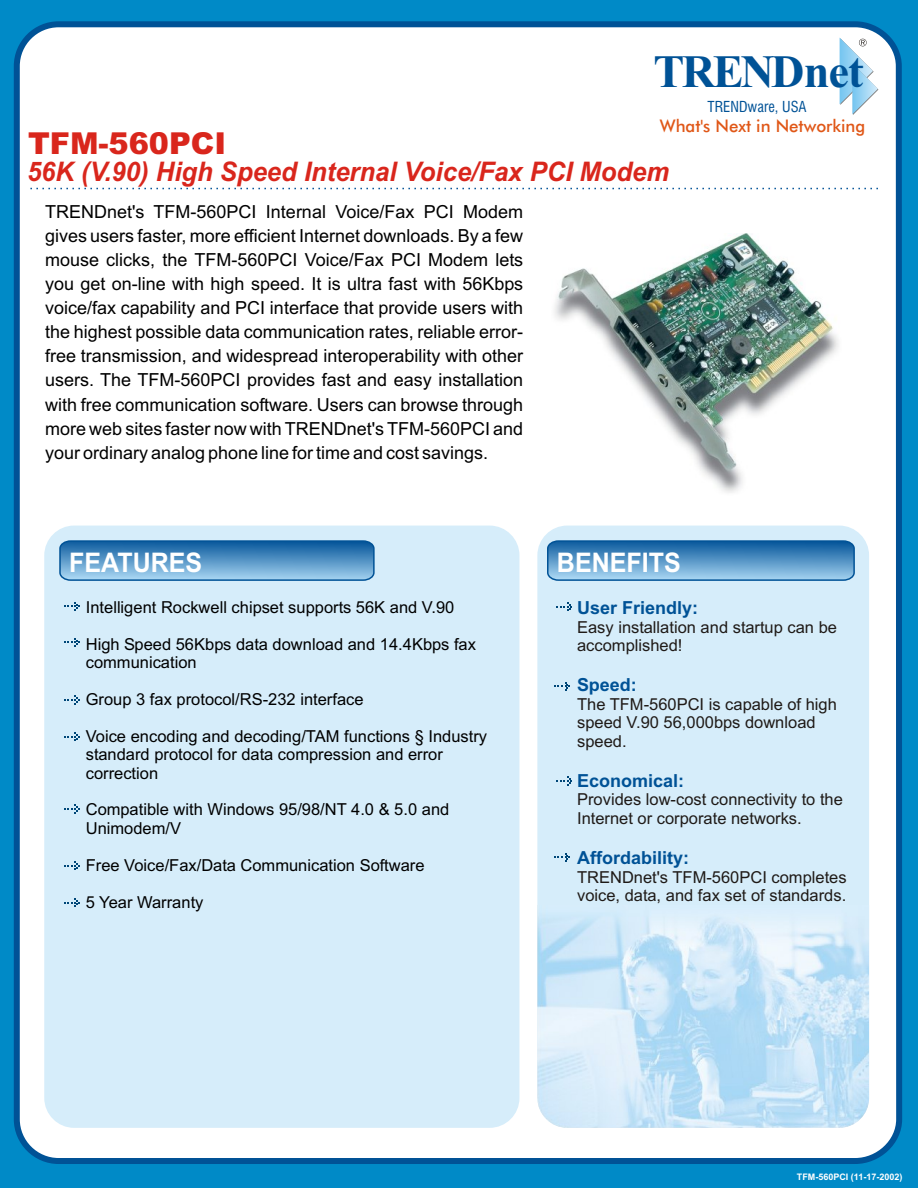
<style>
.page{position:relative;width:918px;height:1188px;background:#008ac7}
.page>*{position:absolute;margin:0;border:0;box-sizing:border-box;transform-origin:0 0}
.t1{font:700 46.35px "Times New Roman";letter-spacing:-.05em;color:#005296}
.t2{font:900 30.3px "Arial";color:#d9261c}
.t3{font:italic 700 27px "Arial";color:#d9261c;scale:.95 1}
.t4{font:700 27px "Arial";color:#fff;scale:.93 1}
.t5{font:18px/24.2px "Arial";color:#000;text-align:justify}
.t6{font:700 18px "Arial";color:#005296}
.t7{font:17.4px "Futura Md BT";color:#e05717}
.t8{font:16.5px/18.5px "Arial";color:#000}
.t9{font:16.5px/18.5px "Arial";color:#1f1a17}
.t10{font:700 14.7px "Swis 721 Cn BT";color:#005296}
.t11{font:700 9px "Arial";color:#fff}
</style>
<div class="page">
<div style="left:14px;top:21px;width:888px;height:1143px;background:#fff;border:6px solid #005296;border-radius:42px"></div>
<div style="left:537px;top:526px;width:332px;height:602px;background:#d6edfa;border-radius:30px"></div>
<img style="left:537px;top:917px;width:332px;height:211px">
<div style="left:44px;top:526px;width:475px;height:602px;background:#d6edfa;border-radius:30px"></div>
<svg style="left:64px;top:602px;width:16px;height:9px"></svg>
<svg style="left:547px;top:540px;width:308px;height:41px;background:#5392c4"></svg>
<svg style="left:59px;top:540px;width:316px;height:41px;background:#5392c4"></svg>
<svg style="left:554px;top:682px;width:16px;height:9px"></svg>
<svg style="left:30px;top:188px;width:848px;height:1px"></svg>
<svg style="left:64px;top:638px;width:16px;height:9px"></svg>
<svg style="left:64px;top:695px;width:16px;height:9px"></svg>
<svg style="left:64px;top:732px;width:16px;height:9px"></svg>
<svg style="left:64px;top:804px;width:16px;height:9px"></svg>
<svg style="left:64px;top:861px;width:16px;height:9px"></svg>
<svg style="left:64px;top:898px;width:16px;height:9px"></svg>
<svg style="left:556px;top:602px;width:16px;height:9px"></svg>
<svg style="left:556px;top:777px;width:16px;height:9px"></svg>
<svg style="left:554px;top:853px;width:16px;height:9px"></svg>
<img style="left:554px;top:234px;width:285px;height:259px">
<svg style="left:840px;top:38px;width:38px;height:77px"></svg>
<h1 class="t1" style="left:653px;top:55px;width:212px">TRENDnet</h1>
<p class="t10" style="left:708px;top:100px;width:101px">TRENDware, USA</p>
<p class="t7" style="left:660px;top:119px;width:207px">What's Next in Networking</p>
<h2 class="t2" style="left:28px;top:132px;width:200px">TFM-560PCI</h2>
<h3 class="t3" style="left:27px;top:162px;width:678px">56K (V.90) High Speed Internal Voice/Fax PCI Modem</h3>
<p class="t5" style="left:45px;top:201px;width:480px">TRENDnet's TFM-560PCI Internal Voice/Fax PCI Modem gives users faster, more efficient Internet downloads. By a few mouse clicks, the TFM-560PCI Voice/Fax PCI Modem lets you get on-line with high speed. It is ultra fast with 56Kbps voice/fax capability and PCI interface that provide users with the highest possible data communication rates, reliable error&shy;free transmission, and widespread interoperability with other users. The TFM-560PCI provides fast and easy installation with free communication software. Users can browse through more web sites faster now with TRENDnet's TFM-560PCI and your ordinary analog phone line for time and cost savings.</p>
<h3 class="t4" style="left:69px;top:552px;width:145px">FEATURES</h3>
<h3 class="t4" style="left:557px;top:552px;width:135px">BENEFITS</h3>
<p class="t6" style="left:577px;top:601px;width:123px">User Friendly:</p>
<p class="t8" style="left:86px;top:599px;width:370px">Intelligent Rockwell chipset supports 56K and V.90</p>
<p class="t8" style="left:86px;top:636px;width:392px">High Speed 56Kbps data download and 14.4Kbps fax communication</p>
<p class="t8" style="left:86px;top:691px;width:279px">Group 3 fax protocol/RS-232 interface</p>
<p class="t8" style="left:86px;top:728px;width:403px">Voice encoding and decoding/TAM functions § Industry standard protocol for data compression and error correction</p>
<p class="t8" style="left:86px;top:802px;width:365px">Compatible with Windows 95/98/NT 4.0 &amp; 5.0 and<br>Unimodem/V</p>
<p class="t8" style="left:86px;top:857px;width:340px">Free Voice/Fax/Data Communication Software</p>
<p class="t8" style="left:86px;top:894px;width:119px">5 Year Warranty</p>
<p class="t9" style="left:577px;top:619px;width:262px">Easy installation and startup can be accomplished!</p>
<p class="t6" style="left:577px;top:678px;width:61px">Speed:</p>
<p class="t9" style="left:577px;top:696px;width:261px">The TFM-560PCI is capable of high speed V.90 56,000bps download speed.</p>
<p class="t6" style="left:577px;top:774px;width:109px">Economical:</p>
<p class="t9" style="left:577px;top:792px;width:267px">Provides low-cost connectivity to the<br>Internet or corporate networks.</p>
<p class="t6" style="left:577px;top:851px;width:113px">Affordability:</p>
<p class="t9" style="left:577px;top:869px;width:271px">TRENDnet's TFM-560PCI completes voice, data, and fax set of standards.</p>
<p class="t11" style="left:797px;top:1173px;width:107px">TFM-560PCI (11-17-2002)</p>
</div>
